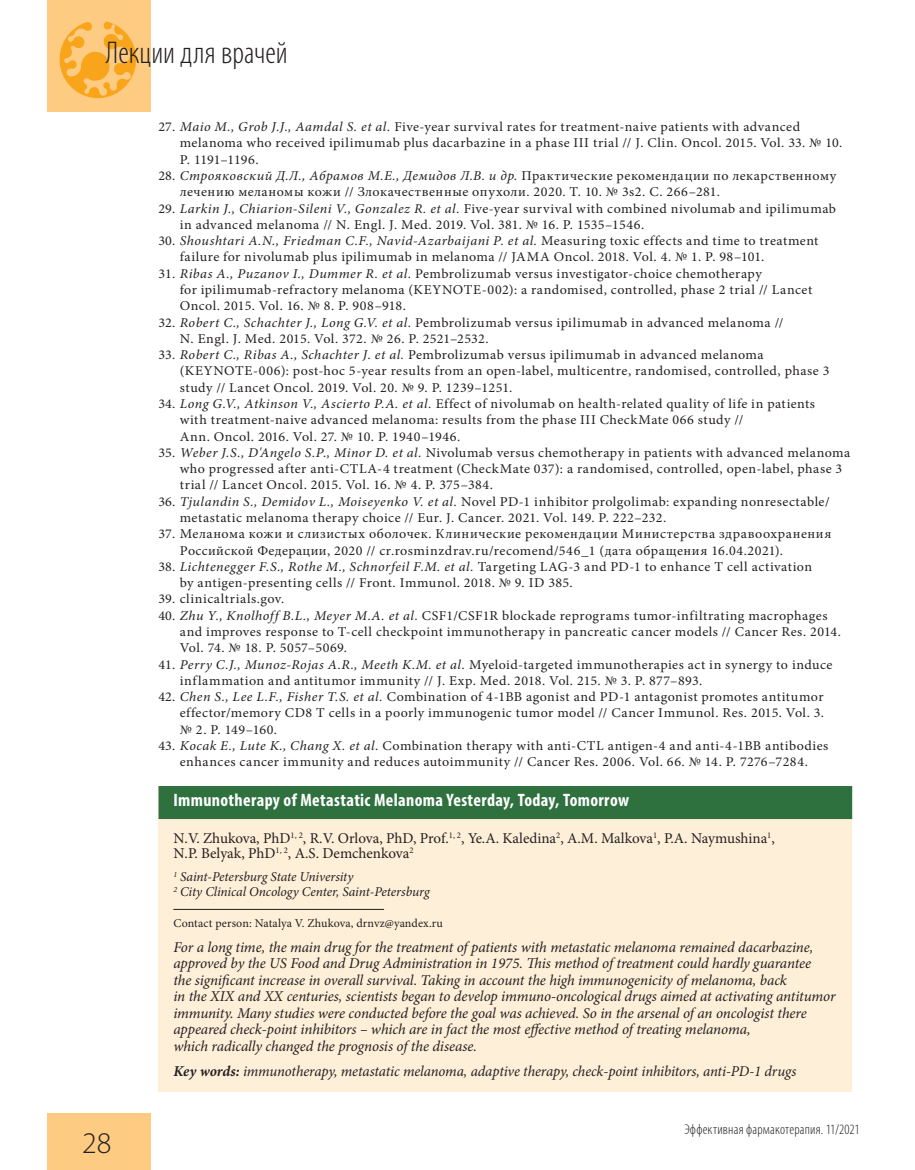
<style>
.page{position:relative;width:915px;height:1170px;background:#fff}
.page>*{position:absolute;margin:0;border:0;box-sizing:border-box;transform-origin:0 0}
.t1{font:300 condensed 31.5px "Myriad Pro";color:#231f20}
.t2{font:300 30px "Myriad Pro";color:#231f20}
.t3{font:700 condensed 18px "Myriad Pro";letter-spacing:.02em;color:#fff}
.t4{font:italic 15px/16.5px "Minion Pro";letter-spacing:-.01em;color:#231f20}
.t5{font:15px/15px "Minion Pro";letter-spacing:-.005em;color:#231f20}
.t6{font:300 condensed 14.25px "Myriad Pro";letter-spacing:.015em;color:#231f20}
.t7{font:13.5px/16.4px "Minion Pro";letter-spacing:.03em;color:#231f20;scale:1.04 1}
.t8{font:italic 13.5px/15px "Minion Pro";letter-spacing:-.01em;color:#231f20}
.t9{font:12px "Minion Pro";letter-spacing:.01em;color:#231f20}
.s1{font-style:italic}
.s2{font-weight:700}
</style>
<div class="page">
<div style="left:47px;top:1113px;width:103px;height:56px;background:#fdcb82"></div>
<div style="left:47px;top:0;width:103px;height:111px;background:#fdcb82"></div>
<svg style="left:59px;top:22px;width:78px;height:77px"></svg>
<div style="left:158px;top:786px;width:693px;height:305px;background:#feefd8"></div>
<div style="left:158px;top:786px;width:693px;height:33px;background:#2f703f"></div>
<hr style="left:173px;top:909px;width:211px;height:1px;background:#231f20">
<h1 class="t1" style="left:106px;top:34px;width:183px">Лекции для врачей</h1>
<p class="t7" style="left:180px;top:119px;width:638px;text-indent:-21px">27. <span class="s1">Maio M., Grob J.J., Aamdal S. et al.</span> Five-year survival rates for treatment-naive patients with advanced melanoma who received ipilimumab plus dacarbazine in a phase III trial // J. Clin. Oncol. 2015. Vol. 33. № 10.<br>P. 1191–1196.</p>
<p class="t7" style="left:180px;top:168px;width:632px;text-indent:-21px">28. <span class="s1">Строяковский Д.Л., Абрамов М.Е., Демидов Л.В. и др.</span> Практические рекомендации по лекарственному лечению меланомы кожи // Злокачественные опухоли. 2020. T. 10. № 3s2. C. 266–281.</p>
<p class="t7" style="left:180px;top:200px;width:632px;text-indent:-21px">29. <span class="s1">Larkin J., Chiarion-Sileni V., Gonzalez R. et al.</span> Five-year survival with combined nivolumab and ipilimumab in advanced melanoma // N. Engl. J. Med. 2019. Vol. 381. № 16. P. 1535–1546.</p>
<p class="t7" style="left:180px;top:233px;width:615px;text-indent:-21px">30. <span class="s1">Shoushtari A.N., Friedman C.F., Navid-Azarbaijani P. et al.</span> Measuring toxic effects and time to treatment failure for nivolumab plus ipilimumab in melanoma // JAMA Oncol. 2018. Vol. 4. № 1. P. 98–101.</p>
<p class="t7" style="left:180px;top:265px;width:609px;text-indent:-21px">31. <span class="s1">Ribas A., Puzanov I., Dummer R. et al.</span> Pembrolizumab versus investigator-choice chemotherapy<br>for ipilimumab-refractory melanoma (KEYNOTE-002): a randomised, controlled, phase 2 trial // Lancet<br>Oncol. 2015. Vol. 16. № 8. P. 908–918.</p>
<p class="t7" style="left:180px;top:314px;width:582px;text-indent:-21px">32. <span class="s1">Robert C., Schachter J., Long G.V. et al.</span> Pembrolizumab versus ipilimumab in advanced melanoma //<br>N. Engl. J. Med. 2015. Vol. 372. № 26. P. 2521–2532.</p>
<p class="t7" style="left:180px;top:347px;width:626px;text-indent:-21px">33. <span class="s1">Robert C., Ribas A., Schachter J. et al.</span> Pembrolizumab versus ipilimumab in advanced melanoma (KEYNOTE-006): post-hoc 5-year results from an open-label, multicentre, randomised, controlled, phase 3 study // Lancet Oncol. 2019. Vol. 20. № 9. P. 1239–1251.</p>
<p class="t7" style="left:180px;top:395px;width:612px;text-indent:-21px">34. <span class="s1">Long G.V., Atkinson V., Ascierto P.A. et al.</span> Effect of nivolumab on health-related quality of life in patients with treatment-naive advanced melanoma: results from the phase III CheckMate 066 study //<br>Ann. Oncol. 2016. Vol. 27. № 10. P. 1940–1946.</p>
<p class="t7" style="left:180px;top:444px;width:646px;text-indent:-21px">35. <span class="s1">Weber J.S., D'Angelo S.P., Minor D. et al.</span> Nivolumab versus chemotherapy in patients with advanced melanoma who progressed after anti-CTLA-4 treatment (CheckMate 037): a randomised, controlled, open-label, phase 3 trial // Lancet Oncol. 2015. Vol. 16. № 4. P. 375–384.</p>
<p class="t7" style="left:180px;top:493px;width:626px;text-indent:-21px">36. <span class="s1">Tjulandin S., Demidov L., Moiseyenko V. et al.</span> Novel PD-1 inhibitor prolgolimab: expanding nonresectable/ metastatic melanoma therapy choice // Eur. J. Cancer. 2021. Vol. 149. P. 222–232.</p>
<p class="t7" style="left:180px;top:526px;width:628px;text-indent:-21px">37. Меланома кожи и слизистых оболочек. Клинические рекомендации Министерства здравоохранения<br>Российской Федерации, 2020 // cr.rosminzdrav.ru/recomend/546_1 (дата обращения 16.04.2021).</p>
<p class="t7" style="left:180px;top:558px;width:609px;text-indent:-21px">38. <span class="s1">Lichtenegger F.S., Rothe M., Schnorfeil F.M. et al.</span> Targeting LAG-3 and PD-1 to enhance T cell activation by antigen-presenting cells // Front. Immunol. 2018. № 9. ID 385.</p>
<p class="t7" style="left:158px;top:591px;width:122px">39. clinicaltrials.gov.</p>
<p class="t7" style="left:180px;top:607px;width:637px;text-indent:-21px">40. <span class="s1">Zhu Y., Knolhoff B.L., Meyer M.A. et al.</span> CSF1/CSF1R blockade reprograms tumor-infiltrating macrophages and improves response to T-cell checkpoint immunotherapy in pancreatic cancer models // Cancer Res. 2014.<br>Vol. 74. № 18. P. 5057–5069.</p>
<p class="t7" style="left:180px;top:656px;width:628px;text-indent:-21px">41. <span class="s1">Perry C.J., Munoz-Rojas A.R., Meeth K.M. et al.</span> Myeloid-targeted immunotherapies act in synergy to induce inflammation and antitumor immunity // J. Exp. Med. 2018. Vol. 215. № 3. P. 877–893.</p>
<p class="t7" style="left:180px;top:688px;width:620px;text-align:justify;text-indent:-21px">42. <span class="s1">Chen S., Lee L.F., Fisher T.S. et al.</span> Combination of 4-1BB agonist and PD-1 antagonist promotes antitumor effector/memory CD8 T cells in a poorly immunogenic tumor model // Cancer Immunol. Res. 2015. Vol. 3. № 2. P. 149–160.</p>
<p class="t7" style="left:158px;top:737px;width:645px;text-align:center">43. <span class="s1">Kocak E., Lute K., Chang X. et al.</span> Combination therapy with anti-CTL antigen-4 and anti-4-1BB antibodies enhances cancer immunity and reduces autoimmunity // Cancer Res. 2006. Vol. 66. № 14. P. 7276–7284.</p>
<h2 class="t2" style="left:82px;top:1125px;width:31px">28</h2>
<h3 class="t3" style="left:173px;top:789px;width:457px">Immunotherapy of Metastatic Melanoma Yesterday, Today, Tomorrow</h3>
<p class="t5" style="left:173px;top:830px;width:602px">N.V. Zhukova, PhD<sup>1,</sup> <sup>2</sup>, R.V. Orlova, PhD, Prof.<sup>1,</sup> <sup>2</sup>, Ye.A. Kaledina<sup>2</sup>, A.M. Malkova<sup>1</sup>, P.A. Naymushina<sup>1</sup>,<br>N.P. Belyak, PhD<sup>1,</sup> <sup>2</sup>, A.S. Demchenkova<sup>2</sup></p>
<p class="t8" style="left:173px;top:869px;width:258px"><sup>1</sup> Saint-Petersburg State University<br><sup>2</sup> City Clinical Oncology Center, Saint-Petersburg</p>
<p class="t9" style="left:173px;top:914px;width:271px">Contact person: Natalya V. Zhukova, drnvz@yandex.ru</p>
<p class="t4" style="left:173px;top:938px;width:663px">For a long time, the main drug for the treatment of patients with metastatic melanoma remained dacarbazine, approved by the US Food and Drug Administration in 1975. This method of treatment could hardly guarantee<br>the significant increase in overall survival. Taking in account the high immunogenicity of melanoma, back<br>in the XIX and XX centuries, scientists began to develop immuno-oncological drugs aimed at activating antitumor immunity. Many studies were conducted before the goal was achieved. So in the arsenal of an oncologist there appeared check-point inhibitors – which are in fact the most effective method of treating melanoma,<br>which radically changed the prognosis of the disease.</p>
<p class="t4" style="left:173px;top:1062px;width:624px"><span class="s2">Key words:</span> immunotherapy, metastatic melanoma, adaptive therapy, check-point inhibitors, anti-PD-1 drugs</p>
<p class="t6" style="left:684px;top:1120px;width:177px">Эффективная фармакотерапия. 11/2021</p>
</div>
